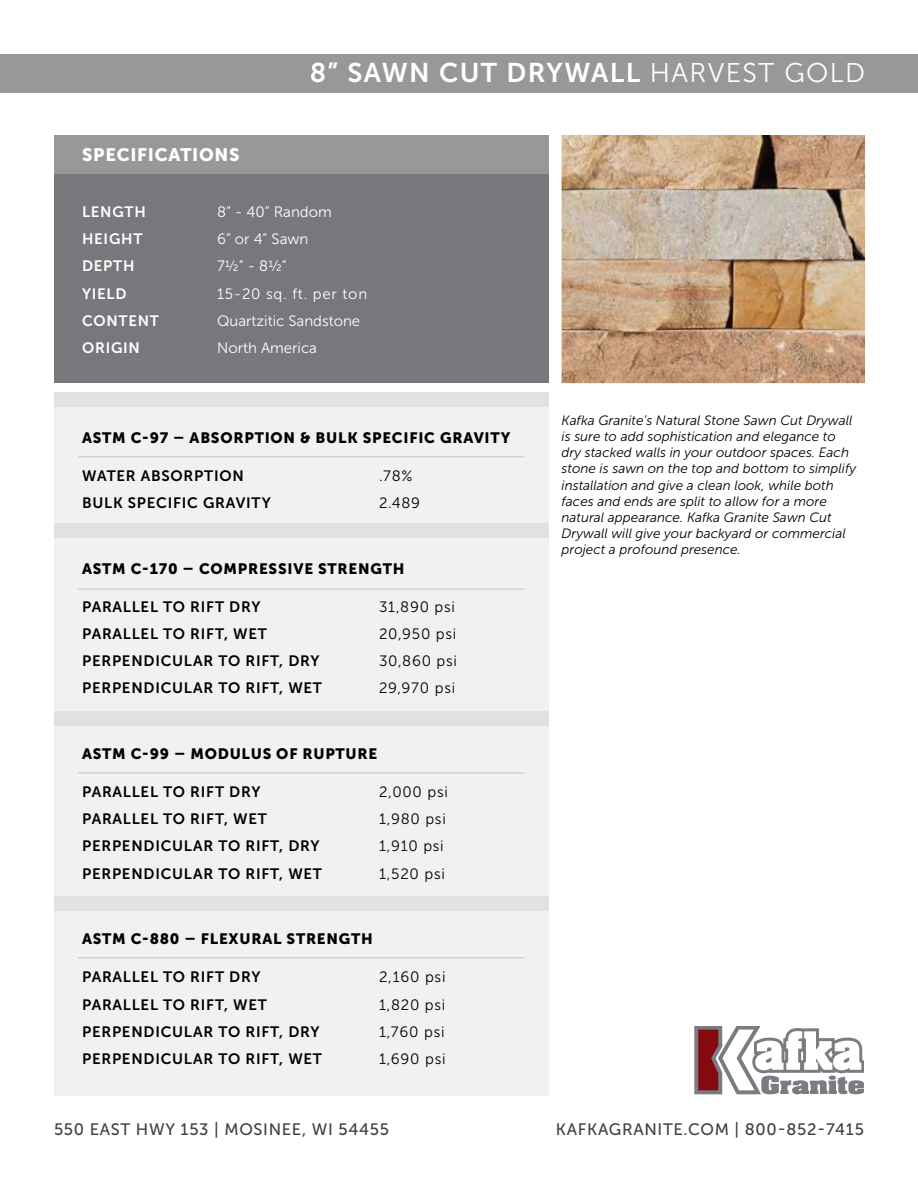
<style>
.page{position:relative;width:918px;height:1188px;background:#fff}
.page>*{position:absolute;margin:0;border:0;box-sizing:border-box;transform-origin:0 0}
.t1{font:27px "Museo Sans 700";letter-spacing:.05em;color:#fff}
.t2{font:18px "Museo Sans 900";letter-spacing:.04em;color:#fff}
.t3{font:16.5px "Museo Sans 500";letter-spacing:.04em;color:#414042}
.t4{font:15px "Museo Sans 700";letter-spacing:.05em;color:#000}
.t5{font:15px "Museo Sans 900";letter-spacing:.05em;color:#000}
.t6{font:15px "Museo Sans 300";letter-spacing:.05em;color:#000}
.t7{font:15px "Museo Sans 300";color:#fff}
.t8{font:15px "Museo Sans 700";letter-spacing:.05em;color:#fff}
.t9{font:15px "Museo Sans 300";letter-spacing:.05em;color:#fff}
.t10{font:italic 13.5px/16.2px "Museo Sans 300";color:#000}
.s1{font-family:"Museo Sans 300"}
</style>
<div class="page">
<div style="left:54px;top:136px;width:495px;height:247px;background:#77787b"></div>
<svg style="left:694px;top:1026px;width:170px;height:68px"></svg>
<div style="left:0;top:54px;width:918px;height:39px;background:#979899"></div>
<div style="left:54px;top:393px;width:495px;height:703px;background:#f1f1f2"></div>
<div style="left:54px;top:523px;width:495px;height:14px;background:#e2e1e0"></div>
<div style="left:54px;top:711px;width:495px;height:14px;background:#e2e1e0"></div>
<div style="left:54px;top:896px;width:495px;height:14px;background:#e2e1e0"></div>
<hr style="left:78px;top:456px;width:447px;height:2px;background:#d1d3d4">
<hr style="left:78px;top:588px;width:447px;height:2px;background:#d1d3d4">
<hr style="left:78px;top:772px;width:447px;height:2px;background:#d1d3d4">
<hr style="left:78px;top:957px;width:447px;height:1px;background:#d1d3d4">
<div style="left:54px;top:135px;width:495px;height:39px;background:#979899"></div>
<div style="left:54px;top:393px;width:495px;height:14px;background:#e2e1e0"></div>
<img style="left:562px;top:135px;width:303px;height:248px">
<h2 class="t2" style="left:82px;top:145px;width:159px">SPECIFICATIONS</h2>
<h1 class="t1" style="left:310px;top:58px;width:557px">8” SAWN CUT DRYWALL <span class="s1">HARVEST GOLD</span></h1>
<p class="t8" style="left:82px;top:203px;width:65px">LENGTH</p>
<p class="t7" style="left:217px;top:204px;width:116px">8” - 40” Random</p>
<p class="t8" style="left:82px;top:231px;width:62px">HEIGHT</p>
<p class="t7" style="left:217px;top:231px;width:93px">6” or 4” Sawn</p>
<p class="t8" style="left:82px;top:258px;width:54px">DEPTH</p>
<p class="t7" style="left:217px;top:258px;width:71px">71/2” - 81/2”</p>
<p class="t8" style="left:82px;top:285px;width:46px">YIELD</p>
<p class="t9" style="left:217px;top:285px;width:152px">15-20 sq. ft. per ton</p>
<p class="t8" style="left:82px;top:312px;width:78px">CONTENT</p>
<p class="t7" style="left:217px;top:312px;width:145px">Quartzitic Sandstone</p>
<p class="t8" style="left:82px;top:339px;width:59px">ORIGIN</p>
<p class="t7" style="left:217px;top:340px;width:102px">North America</p>
<p class="t5" style="left:82px;top:429px;width:430px">ASTM C-97 – ABSORPTION &amp; BULK SPECIFIC GRAVITY</p>
<p class="t4" style="left:82px;top:468px;width:163px">WATER ABSORPTION</p>
<p class="t6" style="left:379px;top:468px;width:35px">.78%</p>
<p class="t4" style="left:82px;top:495px;width:190px">BULK SPECIFIC GRAVITY</p>
<p class="t6" style="left:379px;top:495px;width:43px">2.489</p>
<p class="t5" style="left:82px;top:560px;width:324px">ASTM C-170 – COMPRESSIVE STRENGTH</p>
<p class="t4" style="left:82px;top:598px;width:180px">PARALLEL TO RIFT DRY</p>
<p class="t6" style="left:379px;top:599px;width:77px">31,890 psi</p>
<p class="t4" style="left:82px;top:626px;width:186px">PARALLEL TO RIFT, WET</p>
<p class="t6" style="left:379px;top:626px;width:79px">20,950 psi</p>
<p class="t4" style="left:82px;top:653px;width:239px">PERPENDICULAR TO RIFT, DRY</p>
<p class="t6" style="left:379px;top:653px;width:79px">30,860 psi</p>
<p class="t4" style="left:82px;top:680px;width:241px">PERPENDICULAR TO RIFT, WET</p>
<p class="t6" style="left:379px;top:680px;width:78px">29,970 psi</p>
<p class="t5" style="left:82px;top:745px;width:297px">ASTM C-99 – MODULUS OF RUPTURE</p>
<p class="t4" style="left:82px;top:784px;width:180px">PARALLEL TO RIFT DRY</p>
<p class="t6" style="left:379px;top:784px;width:70px">2,000 psi</p>
<p class="t4" style="left:82px;top:811px;width:186px">PARALLEL TO RIFT, WET</p>
<p class="t6" style="left:379px;top:811px;width:68px">1,980 psi</p>
<p class="t4" style="left:82px;top:838px;width:239px">PERPENDICULAR TO RIFT, DRY</p>
<p class="t6" style="left:379px;top:838px;width:66px">1,910 psi</p>
<p class="t4" style="left:82px;top:865px;width:241px">PERPENDICULAR TO RIFT, WET</p>
<p class="t6" style="left:379px;top:865px;width:67px">1,520 psi</p>
<p class="t5" style="left:82px;top:930px;width:292px">ASTM C-880 – FLEXURAL STRENGTH</p>
<p class="t4" style="left:82px;top:969px;width:180px">PARALLEL TO RIFT DRY</p>
<p class="t6" style="left:379px;top:969px;width:68px">2,160 psi</p>
<p class="t4" style="left:82px;top:996px;width:186px">PARALLEL TO RIFT, WET</p>
<p class="t6" style="left:379px;top:996px;width:68px">1,820 psi</p>
<p class="t4" style="left:82px;top:1023px;width:239px">PERPENDICULAR TO RIFT, DRY</p>
<p class="t6" style="left:379px;top:1023px;width:67px">1,760 psi</p>
<p class="t4" style="left:82px;top:1050px;width:241px">PERPENDICULAR TO RIFT, WET</p>
<p class="t6" style="left:379px;top:1051px;width:68px">1,690 psi</p>
<p class="t10" style="left:562px;top:412px;width:296px">Kafka Granite’s Natural Stone Sawn Cut Drywall is sure to add sophistication and elegance to dry stacked walls in your outdoor spaces. Each stone is sawn on the top and bottom to simplify installation and give a clean look, while both faces and ends are split to allow for a more natural appearance. Kafka Granite Sawn Cut Drywall will give your backyard or commercial project a profound presence.</p>
<p class="t3" style="left:54px;top:1120px;width:337px">550 EAST HWY 153 | MOSINEE, WI 54455</p>
<p class="t3" style="left:556px;top:1120px;width:310px">KAFKAGRANITE.COM | 800-852-7415</p>
</div>
